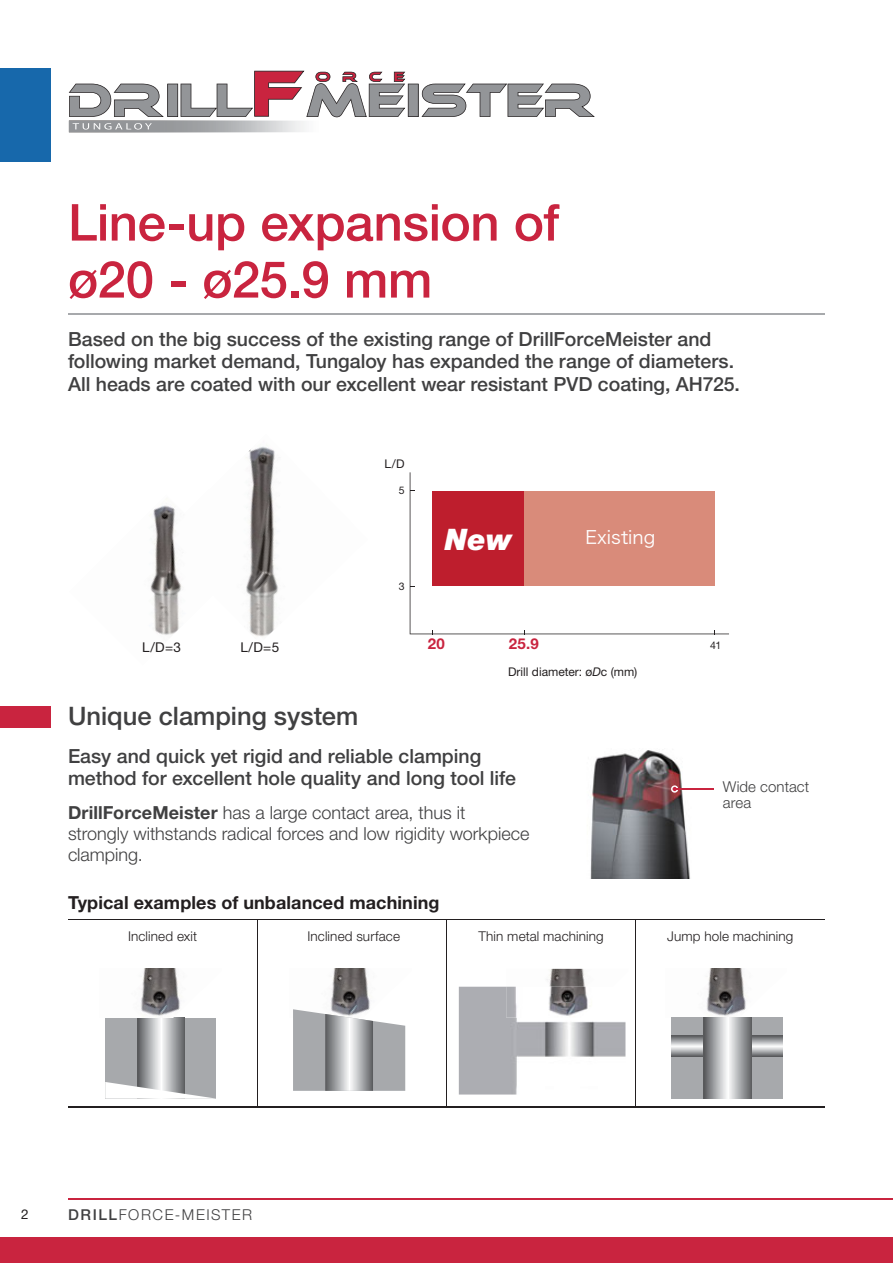
<style>
.page{position:relative;width:893px;height:1263px;background:#fff}
.page>*{position:absolute;margin:0;border:0;box-sizing:border-box;transform-origin:0 0}
.t1{font:500 51px/57px "Helvetica Neue LTW1 G";letter-spacing:-.01em;color:#c9243f}
.t2{font:italic 900 29.7px "Helvetica Neue LTW1 G";color:#fff}
.t3{font:500 25.5px "Helvetica Neue LTW1 G";color:#404041}
.t4{font:500 19.5px/22.5px "Helvetica Neue LTW1 G";color:#404041}
.t5{font:18.15px "Hira Kaku Pro W3 90 pv RKSJ H";color:#fff}
.t6{font:300 18px/21px "Helvetica Neue LTW1 G";color:#404041}
.t7{font:700 18px "Helvetica Neue LTW1 G";letter-spacing:.005em;color:#231f20}
.t8{font:300 15px "Helvetica Neue LTW1 G";letter-spacing:.1em;color:#404041}
.t9{font:300 15px/16.5px "Helvetica Neue LTW1 G";letter-spacing:.01em;color:#404041}
.t10{font:700 15px "Helvetica Neue LTW1 G";color:#c9243f}
.t11{font:300 13.5px "Helvetica Neue LTW1 G";letter-spacing:.01em;color:#231f20}
.t12{font:13.5px "Helvetica Neue LTW1 G";color:#231f20}
.t13{font:12px "Helvetica Neue LTW1 G";color:#231f20}
.t14{font:10.5px "Helvetica Neue LTW1 G";color:#231f20}
.s1{font-style:italic}
.s2{font-weight:700}
.s3{font-weight:500}
</style>
<div class="page">
<div style="left:0;top:68px;width:51px;height:94px;background:#1768ab"></div>
<div style="left:0;top:1237px;width:893px;height:26px;background:#c9243f"></div>
<hr style="left:68px;top:1199px;width:825px;height:1px;background:#c9243f">
<svg style="left:73px;top:123px;width:79px;height:7px"></svg>
<svg style="left:69px;top:71px;width:526px;height:46px"></svg>
<img style="left:246px;top:446px;width:32px;height:191px">
<img style="left:150px;top:505px;width:32px;height:130px">
<hr style="left:68px;top:920px;width:378px;height:1px;background:#231f20">
<hr style="left:257px;top:920px;width:1px;height:186px;background:#231f20">
<hr style="left:446px;top:920px;width:190px;height:1px;background:#231f20">
<hr style="left:446px;top:920px;width:1px;height:186px;background:#231f20">
<hr style="left:636px;top:920px;width:189px;height:1px;background:#231f20">
<hr style="left:635px;top:920px;width:1px;height:186px;background:#231f20">
<hr style="left:68px;top:1106px;width:757px;height:2px;background:#231f20">
<img style="left:671px;top:969px;width:112px;height:49px">
<svg style="left:410px;top:472px;width:319px;height:162px"></svg>
<img style="left:590px;top:750px;width:101px;height:129px">
<hr style="left:68px;top:314px;width:757px;height:1px;background:#a7a9ac">
<svg style="left:671px;top:785px;width:7px;height:8px"></svg>
<hr style="left:675px;top:788px;width:39px;height:2px;background:#c9243f">
<svg style="left:672px;top:787px;width:5px;height:4px"></svg>
<div style="left:0;top:706px;width:51px;height:22px;background:#c9243f"></div>
<div style="left:671px;top:1018px;width:111px;height:81px;background:#a7a9ac"></div>
<svg style="left:671px;top:1036px;width:111px;height:20px"></svg>
<svg style="left:703px;top:1018px;width:48px;height:81px"></svg>
<div style="left:105px;top:1018px;width:111px;height:81px;background:#a7a9ac"></div>
<svg style="left:137px;top:1018px;width:47px;height:64px"></svg>
<svg style="left:105px;top:1082px;width:111px;height:17px"></svg>
<img style="left:141px;top:969px;width:44px;height:49px">
<img style="left:330px;top:969px;width:40px;height:40px">
<svg style="left:293px;top:1009px;width:112px;height:82px;background:#afb1b4"></svg>
<img style="left:506px;top:969px;width:80px;height:18px">
<img style="left:459px;top:987px;width:166px;height:108px">
<img style="left:506px;top:987px;width:107px;height:31px">
<h1 class="t1" style="left:68px;top:200px;width:493px">Line-up expansion of ø20 - ø25.9 mm</h1>
<p class="t4" style="left:68px;top:330px;width:673px">Based on the big success of the existing range of DrillForceMeister and following market demand, Tungaloy has expanded the range of diameters.<br>All heads are coated with our excellent wear resistant PVD coating, AH725.</p>
<p class="t12" style="left:142px;top:642px;width:40px">L/D=3</p>
<p class="t12" style="left:240px;top:642px;width:40px">L/D=5</p>
<h3 class="t3" style="left:68px;top:706px;width:292px">Unique clamping system</h3>
<p class="t13" style="left:384px;top:459px;width:22px">L/D</p>
<p class="t14" style="left:399px;top:486px;width:7px">5</p>
<p class="t14" style="left:399px;top:582px;width:7px">3</p>
<h2 class="t2" style="left:445px;top:522px;width:69px">New</h2>
<p class="t5" style="left:585px;top:531px;width:71px">Existing</p>
<p class="t10" style="left:428px;top:639px;width:19px">20</p>
<p class="t10" style="left:509px;top:639px;width:32px">25.9</p>
<p class="t14" style="left:710px;top:642px;width:13px">41</p>
<p class="t13" style="left:508px;top:667px;width:131px">Drill diameter: ø<span class="s1">D</span>c (mm)</p>
<p class="t4" style="left:68px;top:747px;width:449px">Easy and quick yet rigid and reliable clamping method for excellent hole quality and long tool life</p>
<p class="t6" style="left:68px;top:804px;width:463px"><span class="s2">DrillForceMeister</span> has a large contact area, thus it strongly withstands radical forces and low rigidity workpiece clamping.</p>
<p class="t7" style="left:68px;top:896px;width:373px">Typical examples of unbalanced machining</p>
<p class="t11" style="left:128px;top:932px;width:71px">Inclined exit</p>
<p class="t11" style="left:478px;top:932px;width:127px">Thin metal machining</p>
<p class="t9" style="left:723px;top:780px;width:88px">Wide contact area</p>
<p class="t11" style="left:307px;top:931px;width:94px">Inclined surface</p>
<p class="t11" style="left:667px;top:932px;width:128px">Jump hole machining</p>
<p class="t12" style="left:21px;top:1210px;width:9px">2</p>
<p class="t8" style="left:68px;top:1210px;width:186px"><span class="s3">DRILL</span>FORCE-MEISTER</p>
</div>
